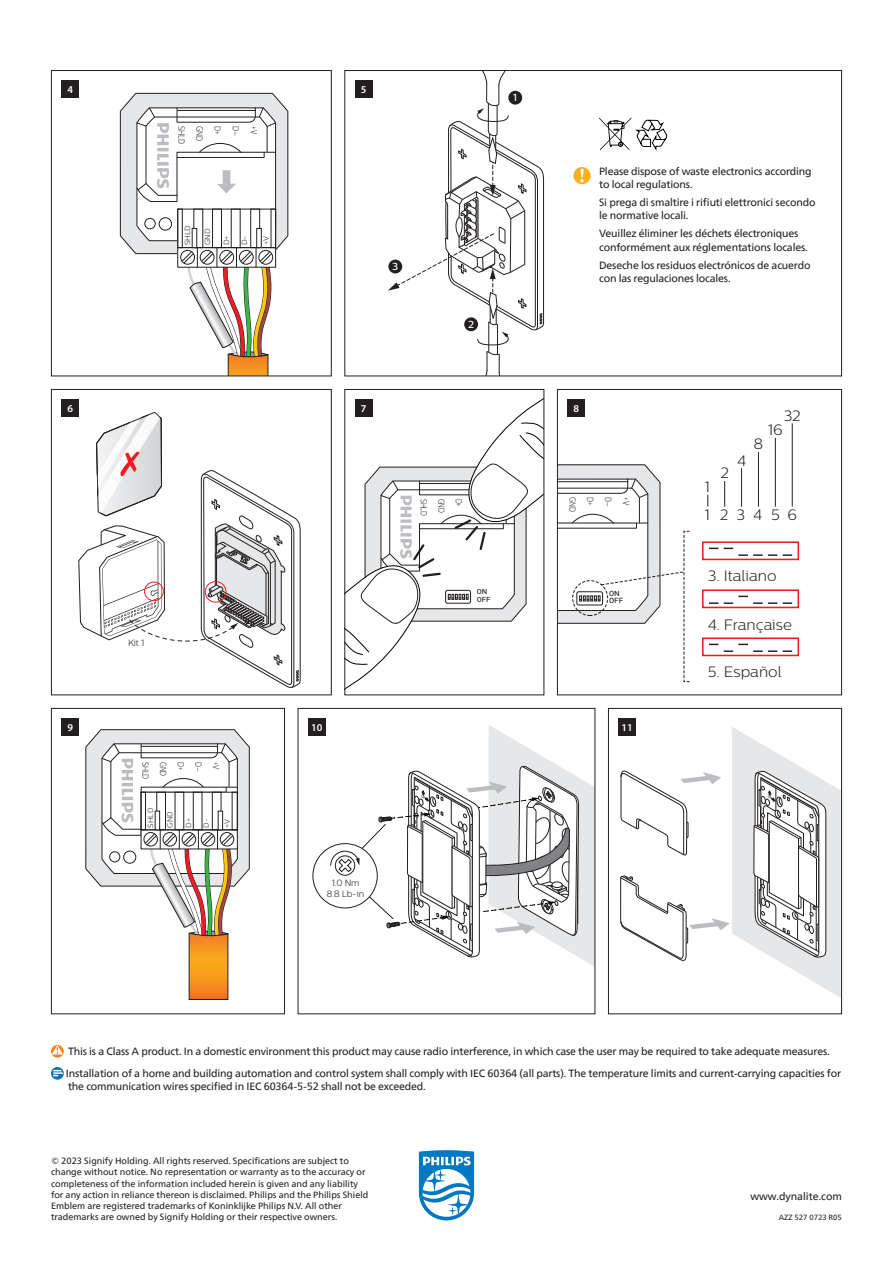
<style>
.page{position:relative;width:893px;height:1263px;background:#fff}
.page>*{position:absolute;margin:0;border:0;box-sizing:border-box;transform-origin:0 0}
.t1{font:300 15px "Centrale Sans";color:#231f20}
.t2{font:10.5px/13.5px "Neue Frutiger World";letter-spacing:-.015em;color:#231f20}
.t3{font:600 10.5px "Myriad Pro";color:#fff}
.t4{font:500 10.2px "Centrale Sans";color:#fff}
.t5{font:300 9.15px/10.9px "Centrale Sans";letter-spacing:-.02em;color:#231f20;text-align:center}
.t6{font:9px/11.2px "Neue Frutiger World";color:#231f20}
.t7{font:300 9px "Centrale Sans";color:#231f20;scale:.75 1}
.t8{font:300 8.85px "Centrale Sans";color:#231f20;scale:.75 1}
.t9{font:300 8.7px "Centrale Sans";color:#231f20;scale:.75 1}
.t10{font:7.5px "Neue Frutiger World";color:#231f20}
.t11{font:300 7.5px "Centrale Sans";color:#231f20}
.t12{font:300 7.35px "Centrale Sans";color:#231f20}
.t13{font:500 7.35px/7.5px "Centrale Sans";color:#231f20}
.t14{font:500 7.2px/7.4px "Centrale Sans";color:#231f20}
</style>
<div class="page">
<svg style="left:419px;top:1150px;width:55px;height:70px"></svg>
<svg style="left:51px;top:1045px;width:13px;height:13px"></svg>
<svg style="left:52px;top:1045px;width:11px;height:9px"></svg>
<svg style="left:51px;top:1067px;width:13px;height:13px"></svg>
<svg style="left:53px;top:1070px;width:10px;height:6px"></svg>
<svg style="left:120px;top:93px;width:169px;height:281px"></svg>
<div style="left:51px;top:70px;width:281px;height:306px;border:1px solid #231f20"></div>
<svg style="left:78px;top:412px;width:223px;height:276px"></svg>
<div style="left:51px;top:389px;width:281px;height:306px;border:1px solid #231f20"></div>
<svg style="left:85px;top:729px;width:165px;height:271px"></svg>
<div style="left:51px;top:708px;width:234px;height:306px;border:1px solid #231f20"></div>
<svg style="left:388px;top:72px;width:156px;height:302px"></svg>
<div style="left:344px;top:70px;width:498px;height:306px;border:1px solid #231f20"></div>
<svg style="left:330px;top:725px;width:263px;height:241px"></svg>
<svg style="left:620px;top:727px;width:220px;height:270px"></svg>
<div style="left:608px;top:708px;width:234px;height:306px;border:1px solid #231f20"></div>
<div style="left:62px;top:81px;width:17px;height:17px;background:#231f20"></div>
<div style="left:62px;top:400px;width:17px;height:17px;background:#231f20"></div>
<div style="left:62px;top:719px;width:17px;height:17px;background:#231f20"></div>
<div style="left:355px;top:81px;width:17px;height:17px;background:#231f20"></div>
<div style="left:702px;top:541px;width:97px;height:19px;border:2px solid #ee1d23"></div>
<svg style="left:724px;top:548px;width:53px;height:8px"></svg>
<svg style="left:783px;top:554px;width:9px;height:2px"></svg>
<div style="left:702px;top:589px;width:97px;height:19px;border:2px solid #ee1d23"></div>
<svg style="left:724px;top:596px;width:53px;height:8px"></svg>
<svg style="left:783px;top:602px;width:9px;height:2px"></svg>
<svg style="left:709px;top:602px;width:9px;height:2px"></svg>
<div style="left:702px;top:637px;width:97px;height:19px;border:2px solid #ee1d23"></div>
<svg style="left:724px;top:644px;width:53px;height:8px"></svg>
<svg style="left:783px;top:650px;width:9px;height:2px"></svg>
<svg style="left:559px;top:464px;width:126px;height:160px"></svg>
<svg style="left:707px;top:495px;width:1px;height:12px"></svg>
<svg style="left:724px;top:481px;width:1px;height:26px"></svg>
<hr style="left:741px;top:468px;width:1px;height:39px;background:#231f20">
<hr style="left:758px;top:452px;width:1px;height:55px;background:#231f20">
<hr style="left:775px;top:438px;width:1px;height:69px;background:#231f20">
<hr style="left:792px;top:423px;width:1px;height:84px;background:#231f20">
<div style="left:557px;top:389px;width:285px;height:306px;border:1px solid #231f20"></div>
<div style="left:568px;top:400px;width:17px;height:17px;background:#231f20"></div>
<div style="left:308px;top:719px;width:17px;height:17px;background:#231f20"></div>
<svg style="left:346px;top:399px;width:196px;height:290px"></svg>
<div style="left:355px;top:400px;width:17px;height:17px;background:#231f20"></div>
<div style="left:619px;top:719px;width:17px;height:17px;background:#231f20"></div>
<div style="left:573px;top:167px;width:18px;height:17px;background:#fbaf1b;border-radius:50%"></div>
<svg style="left:580px;top:169px;width:4px;height:13px"></svg>
<svg style="left:599px;top:117px;width:68px;height:34px"></svg>
<p class="t3" style="left:67px;top:83px;width:7px">4</p>
<p class="t3" style="left:361px;top:83px;width:7px">5</p>
<p class="t4" style="left:513px;top:92px;width:5px">1</p>
<p class="t7" style="left:187px;top:126px;width:26px;rotate:90deg">SHLD</p>
<p class="t7" style="left:205px;top:126px;width:22px;rotate:90deg">GND</p>
<p class="t7" style="left:223px;top:126px;width:13px;rotate:90deg">D+</p>
<p class="t7" style="left:241px;top:126px;width:15px;rotate:90deg">D–</p>
<p class="t7" style="left:259px;top:126px;width:12px;rotate:90deg">+V</p>
<p class="t11" style="left:183px;top:245px;width:22px;rotate:-90deg">SHLD</p>
<p class="t11" style="left:203px;top:245px;width:18px;rotate:-90deg">GND</p>
<p class="t11" style="left:222px;top:245px;width:11px;rotate:-90deg">D+</p>
<p class="t11" style="left:240px;top:245px;width:11px;rotate:-90deg">D-</p>
<p class="t11" style="left:262px;top:245px;width:11px;rotate:-90deg">+V</p>
<p class="t4" style="left:392px;top:261px;width:8px">3</p>
<p class="t2" style="left:599px;top:164px;width:214px">Please dispose of waste electronics according to local regulations.</p>
<p class="t2" style="left:599px;top:196px;width:218px">Si prega di smaltire i rifiuti elettronici secondo le normative locali.</p>
<p class="t2" style="left:599px;top:227px;width:210px">Veuillez éliminer les déchets électroniques conformément aux réglementations locales.</p>
<p class="t2" style="left:599px;top:258px;width:213px">Deseche los residuos electrónicos de acuerdo con las regulaciones locales.</p>
<p class="t4" style="left:468px;top:318px;width:7px">2</p>
<p class="t3" style="left:67px;top:402px;width:7px">6</p>
<p class="t3" style="left:361px;top:402px;width:7px">7</p>
<p class="t3" style="left:573px;top:402px;width:7px">8</p>
<h1 class="t1" style="left:784px;top:407px;width:18px">32</h1>
<h1 class="t1" style="left:768px;top:421px;width:17px">16</h1>
<h1 class="t1" style="left:754px;top:436px;width:11px">8</h1>
<h1 class="t1" style="left:720px;top:464px;width:10px">2</h1>
<h1 class="t1" style="left:737px;top:452px;width:10px">4</h1>
<h1 class="t1" style="left:704px;top:478px;width:7px">1</h1>
<p class="t9" style="left:429px;top:499px;width:25px;rotate:90deg">SHLD</p>
<p class="t9" style="left:446px;top:499px;width:21px;rotate:90deg">GND</p>
<p class="t9" style="left:464px;top:499px;width:13px;rotate:90deg">D+</p>
<p class="t8" style="left:577px;top:497px;width:21px;rotate:90deg">GND</p>
<p class="t8" style="left:595px;top:497px;width:13px;rotate:90deg">D+</p>
<p class="t8" style="left:613px;top:497px;width:15px;rotate:90deg">D–</p>
<p class="t8" style="left:631px;top:497px;width:12px;rotate:90deg">+V</p>
<h1 class="t1" style="left:704px;top:506px;width:94px">123456</h1>
<p class="t5" style="left:128px;top:637px;width:18px">Kit 1</p>
<p class="t14" style="left:477px;top:588px;width:15px">0N<br>0FF</p>
<p class="t13" style="left:609px;top:589px;width:16px">0N<br>0FF</p>
<h1 class="t1" style="left:708px;top:567px;width:70px">3. Italiano</h1>
<h1 class="t1" style="left:708px;top:616px;width:86px">4. Française</h1>
<h1 class="t1" style="left:708px;top:663px;width:75px">5. Español</h1>
<p class="t3" style="left:67px;top:721px;width:7px">9</p>
<p class="t3" style="left:311px;top:721px;width:13px">10</p>
<p class="t3" style="left:622px;top:721px;width:13px">11</p>
<p class="t9" style="left:151px;top:762px;width:25px;rotate:90deg">SHLD</p>
<p class="t9" style="left:168px;top:762px;width:21px;rotate:90deg">GND</p>
<p class="t9" style="left:186px;top:762px;width:13px;rotate:90deg">D+</p>
<p class="t9" style="left:203px;top:762px;width:14px;rotate:90deg">D–</p>
<p class="t9" style="left:221px;top:762px;width:12px;rotate:90deg">+V</p>
<p class="t12" style="left:147px;top:828px;width:21px;rotate:-90deg">SHLD</p>
<p class="t12" style="left:166px;top:828px;width:18px;rotate:-90deg">GND</p>
<p class="t12" style="left:184px;top:828px;width:11px;rotate:-90deg">D+</p>
<p class="t12" style="left:202px;top:827px;width:11px;rotate:-90deg">D-</p>
<p class="t12" style="left:223px;top:828px;width:10px;rotate:-90deg">+V</p>
<p class="t5" style="left:327px;top:877px;width:39px">1.0 Nm<br>8.8 Lb-in</p>
<p class="t2" style="left:66px;top:1040px;width:777px;line-height:22px">This is a Class A product. In a domestic environment this product may cause radio interference, in which case the user may be required to take adequate measures.<br>Installation of a home and building automation and control system shall comply with IEC 60364 (all parts). The temperature limits and current-carrying capacities for</p>
<p class="t2" style="left:68px;top:1080px;width:359px">the communication wires specified in IEC 60364-5-52 shall not be exceeded.</p>
<p class="t6" style="left:51px;top:1155px;width:319px">© 2023 Signify Holding. All rights reserved. Specifications are subject to change without notice. No representation or warranty as to the accuracy or completeness of the information included herein is given and any liability for any action in reliance thereon is disclaimed. Philips and the Philips Shield Emblem are registered trademarks of Koninklijke Philips N.V. All other trademarks are owned by Signify Holding or their respective owners.</p>
<p class="t2" style="left:750px;top:1190px;width:93px">www.dynalite.com</p>
<p class="t10" style="left:779px;top:1212px;width:65px">AZZ 527 0723 R05</p>
</div>
